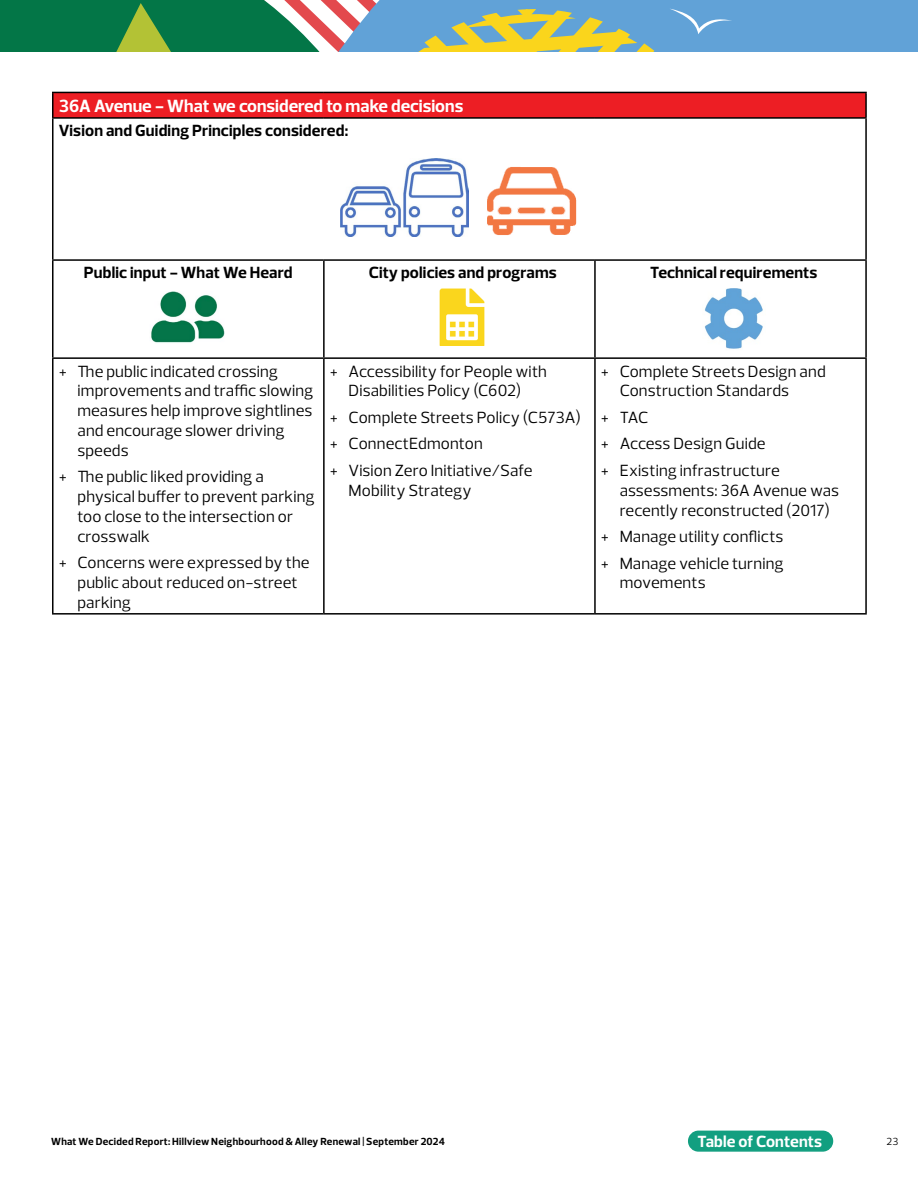
<style>
.page{position:relative;width:918px;height:1188px;background:#fff}
.page>*{position:absolute;margin:0;border:0;box-sizing:border-box;transform-origin:0 0}
.t1{font:700 18px "Prelo";color:#fff}
.t2{font:16.5px/19.8px "Prelo";letter-spacing:.005em;color:#000}
.t3{font:700 16.5px "Prelo";letter-spacing:.01em;color:#000}
.t4{font:700 16.5px "Prelo";letter-spacing:.005em;color:#fff}
.t5{font:700 10.5px "Prelo";letter-spacing:.025em;color:#000}
.t6{font:10.5px "Prelo";color:#000}
</style>
<div class="page">
<svg style="left:0;top:0;width:918px;height:51px;background:#619c94"></svg>
<div style="left:689px;top:1131px;width:143px;height:20px;background:#129f80;border-radius:10px"></div>
<div style="left:688px;top:1131px;width:145px;height:21px;border:2px solid #129f80;border-radius:10px"></div>
<div style="left:53px;top:92px;width:813px;height:26px;background:#ed1e24"></div>
<hr style="left:52px;top:92px;width:272px;height:1px;background:#000">
<hr style="left:52px;top:93px;width:2px;height:24px;background:#000">
<hr style="left:324px;top:92px;width:271px;height:1px;background:#000">
<hr style="left:595px;top:92px;width:272px;height:1px;background:#000">
<hr style="left:865px;top:93px;width:2px;height:24px;background:#000">
<hr style="left:52px;top:117px;width:272px;height:2px;background:#000">
<hr style="left:52px;top:119px;width:2px;height:140px;background:#000">
<hr style="left:324px;top:117px;width:271px;height:2px;background:#000">
<hr style="left:595px;top:117px;width:272px;height:2px;background:#000">
<hr style="left:865px;top:119px;width:2px;height:140px;background:#000">
<hr style="left:52px;top:259px;width:272px;height:2px;background:#000">
<hr style="left:52px;top:261px;width:2px;height:96px;background:#000">
<hr style="left:324px;top:259px;width:271px;height:2px;background:#000">
<hr style="left:323px;top:261px;width:2px;height:96px;background:#000">
<hr style="left:595px;top:259px;width:272px;height:2px;background:#000">
<hr style="left:594px;top:261px;width:2px;height:96px;background:#000">
<hr style="left:865px;top:261px;width:2px;height:96px;background:#000">
<hr style="left:52px;top:357px;width:272px;height:2px;background:#000">
<hr style="left:52px;top:359px;width:2px;height:254px;background:#000">
<hr style="left:324px;top:357px;width:271px;height:2px;background:#000">
<hr style="left:323px;top:359px;width:2px;height:254px;background:#000">
<hr style="left:595px;top:357px;width:272px;height:2px;background:#000">
<hr style="left:594px;top:359px;width:2px;height:254px;background:#000">
<hr style="left:865px;top:359px;width:2px;height:254px;background:#000">
<hr style="left:52px;top:613px;width:272px;height:2px;background:#000">
<hr style="left:324px;top:613px;width:271px;height:2px;background:#000">
<hr style="left:595px;top:613px;width:272px;height:2px;background:#000">
<img style="left:341px;top:158px;width:128px;height:78px">
<img style="left:487px;top:167px;width:90px;height:68px">
<img style="left:151px;top:292px;width:74px;height:51px">
<img style="left:439px;top:288px;width:46px;height:57px">
<img style="left:704px;top:288px;width:59px;height:61px">
<p class="t1" style="left:59px;top:95px;width:406px">36A Avenue - What we considered to make decisions</p>
<p class="t3" style="left:59px;top:121px;width:291px">Vision and Guiding Principles considered:</p>
<p class="t3" style="left:84px;top:263px;width:210px">Public input - What We Heard</p>
<p class="t3" style="left:369px;top:263px;width:190px">City policies and programs</p>
<p class="t3" style="left:650px;top:263px;width:169px">Technical requirements</p>
<p class="t2" style="left:78px;top:361px;width:237px;text-indent:-19px">+ The public indicated crossing improvements and traffic slowing measures help improve sightlines and encourage slower driving speeds</p>
<p class="t2" style="left:78px;top:467px;width:239px;text-indent:-19px">+ The public liked providing a physical buffer to prevent parking too close to the intersection or crosswalk</p>
<p class="t2" style="left:78px;top:553px;width:234px;text-indent:-19px">+ Concerns were expressed by the public about reduced on-street parking</p>
<p class="t2" style="left:330px;top:361px;width:219px;text-align:center">+ Accessibility for People with<br>Disabilities Policy (C602)</p>
<p class="t2" style="left:330px;top:404px;width:253px;line-height:26.5px">+ Complete Streets Policy (C573A) + ConnectEdmonton<br>+ Vision Zero Initiative/Safe</p>
<p class="t2" style="left:349px;top:480px;width:125px">Mobility Strategy</p>
<p class="t2" style="left:620px;top:361px;width:208px;text-indent:-19px">+ Complete Streets Design and<br>Construction Standards</p>
<p class="t2" style="left:601px;top:404px;width:180px;line-height:26.5px">+ TAC<br>+ Access Design Guide<br>+ Existing infrastructure</p>
<p class="t2" style="left:620px;top:480px;width:221px">assessments: 36A Avenue was recently reconstructed (2017)</p>
<p class="t2" style="left:601px;top:523px;width:184px;line-height:26.5px">+ Manage utility conflicts + Manage vehicle turning</p>
<p class="t2" style="left:620px;top:573px;width:87px">movements</p>
<p class="t5" style="left:51px;top:1135px;width:395px">What We Decided Report: Hillview Neighbourhood &amp; Alley Renewal | September 2024</p>
<p class="t4" style="left:698px;top:1131px;width:126px">Table of Contents</p>
<p class="t6" style="left:886px;top:1135px;width:14px">23</p>
</div>
